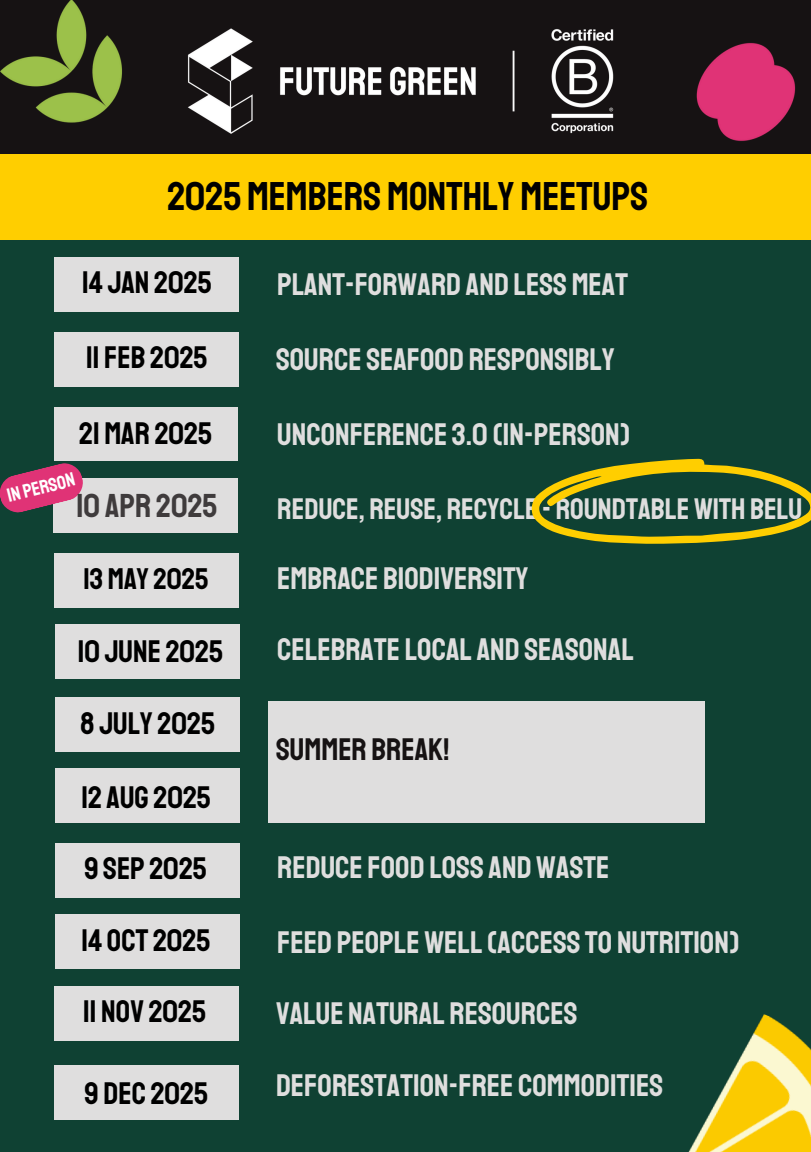
<style>
.page{position:relative;width:811px;height:1152px;background:#fff}
.page>*{position:absolute;margin:0;border:0;box-sizing:border-box;transform-origin:0 0}
.t1{font:40.65px "Staatliches";color:#000}
.t2{font:33.6px "Staatliches";color:#3f3b3c}
.t3{font:31.58px "Staatliches";color:#dfdede}
.t4{font:31.58px "Staatliches";color:#000}
.t5{font:31.58px "Staatliches";color:#161213}
.t6{font:30.3px "Staatliches";color:#000}
.t7{font:30.08px "Staatliches";color:#dfdede}
.t8{font:19.5px "Staatliches";color:#fff}
</style>
<div class="page">
<div style="left:0;top:240px;width:811px;height:912px;background:#0f4133"></div>
<div style="left:0;top:155px;width:811px;height:85px;background:#ffce00"></div>
<div style="left:56px;top:625px;width:184px;height:54px;background:#dfdede"></div>
<div style="left:54px;top:258px;width:185px;height:54px;background:#dfdede"></div>
<div style="left:54px;top:333px;width:185px;height:54px;background:#dfdede"></div>
<div style="left:54px;top:407px;width:184px;height:54px;background:#dfdede"></div>
<div style="left:54px;top:478px;width:184px;height:55px;background:#dfdede"></div>
<div style="left:54px;top:553px;width:185px;height:54px;background:#dfdede"></div>
<div style="left:55px;top:843px;width:185px;height:54px;background:#dfdede"></div>
<div style="left:56px;top:697px;width:184px;height:54px;background:#dfdede"></div>
<div style="left:56px;top:769px;width:184px;height:54px;background:#dfdede"></div>
<img style="left:97px;top:0;width:607px;height:155px">
<img style="left:0;top:0;width:143px;height:143px">
<img style="left:682px;top:28px;width:127px;height:127px">
<img style="left:688px;top:1014px;width:123px;height:138px">
<div style="left:56px;top:915px;width:184px;height:54px;background:#dfdede"></div>
<div style="left:54px;top:986px;width:185px;height:54px;background:#dfdede"></div>
<div style="left:54px;top:1066px;width:185px;height:54px;background:#dfdede"></div>
<div style="left:269px;top:701px;width:435px;height:122px;background:#dfdede"></div>
<svg style="left:531px;top:459px;width:280px;height:85px"></svg>
<svg style="left:0;top:463px;width:83px;height:51px"></svg>
<h3 class="t1" style="left:167px;top:172px;width:482px">2025 MEMBERS MONTHLY MEETUPS</h3>
<h2 class="t4" style="left:82px;top:263px;width:131px">14 JAN 2025</h2>
<p class="t3" style="left:277px;top:265px;width:352px">PLANT-FORWARD AND LESS MEAT</p>
<h2 class="t4" style="left:86px;top:338px;width:122px">11 FEB 2025</h2>
<h2 class="t3" style="left:276px;top:340px;width:340px">SOURCE SEAFOOD RESPONSIBLY</h2>
<h2 class="t4" style="left:79px;top:414px;width:134px">21 MAR 2025</h2>
<h1 class="t3" style="left:277px;top:415px;width:354px">UNCONFERENCE 3.0 (IN-PERSON)</h1>
<p class="t8" style="left:5px;top:484px;width:70px;rotate:-14deg">IN PERSON</p>
<p class="t2" style="left:76px;top:485px;width:142px">10 APR 2025</p>
<p class="t7" style="left:277px;top:490px;width:526px">REDUCE, REUSE, RECYCLE - ROUNDTABLEWITH BELU</p>
<h3 class="t6" style="left:84px;top:560px;width:126px">13 MAY 2025</h3>
<h3 class="t3" style="left:277px;top:559px;width:252px">EMBRACE BIODIVERSITY</h3>
<h3 class="t4" style="left:78px;top:632px;width:146px">10 JUNE 2025</h3>
<h2 class="t3" style="left:277px;top:630px;width:358px">CELEBRATE LOCAL AND SEASONAL</h2>
<h3 class="t4" style="left:81px;top:704px;width:136px">8 JULY 2025</h3>
<h4 class="t4" style="left:81px;top:778px;width:131px">12 AUG 2025</h4>
<h3 class="t4" style="left:84px;top:849px;width:124px">9 SEP 2025</h3>
<p class="t5" style="left:276px;top:730px;width:175px">SUMMER BREAK!</p>
<h2 class="t3" style="left:277px;top:848px;width:333px">REDUCE FOOD LOSS ANDWASTE</h2>
<h2 class="t4" style="left:81px;top:921px;width:130px">14 OCT 2025</h2>
<h2 class="t3" style="left:277px;top:923px;width:463px">FEED PEOPLEWELL(ACCESS TO NUTRITION)</h2>
<h2 class="t4" style="left:83px;top:992px;width:124px">11 NOV 2025</h2>
<h2 class="t3" style="left:276px;top:994px;width:303px">VALUE NATURAL RESOURCES</h2>
<h3 class="t4" style="left:85px;top:1074px;width:125px">9 DEC 2025</h3>
<h3 class="t3" style="left:276px;top:1066px;width:388px">DEFORESTATION-FREE COMMODITIES</h3>
</div>
